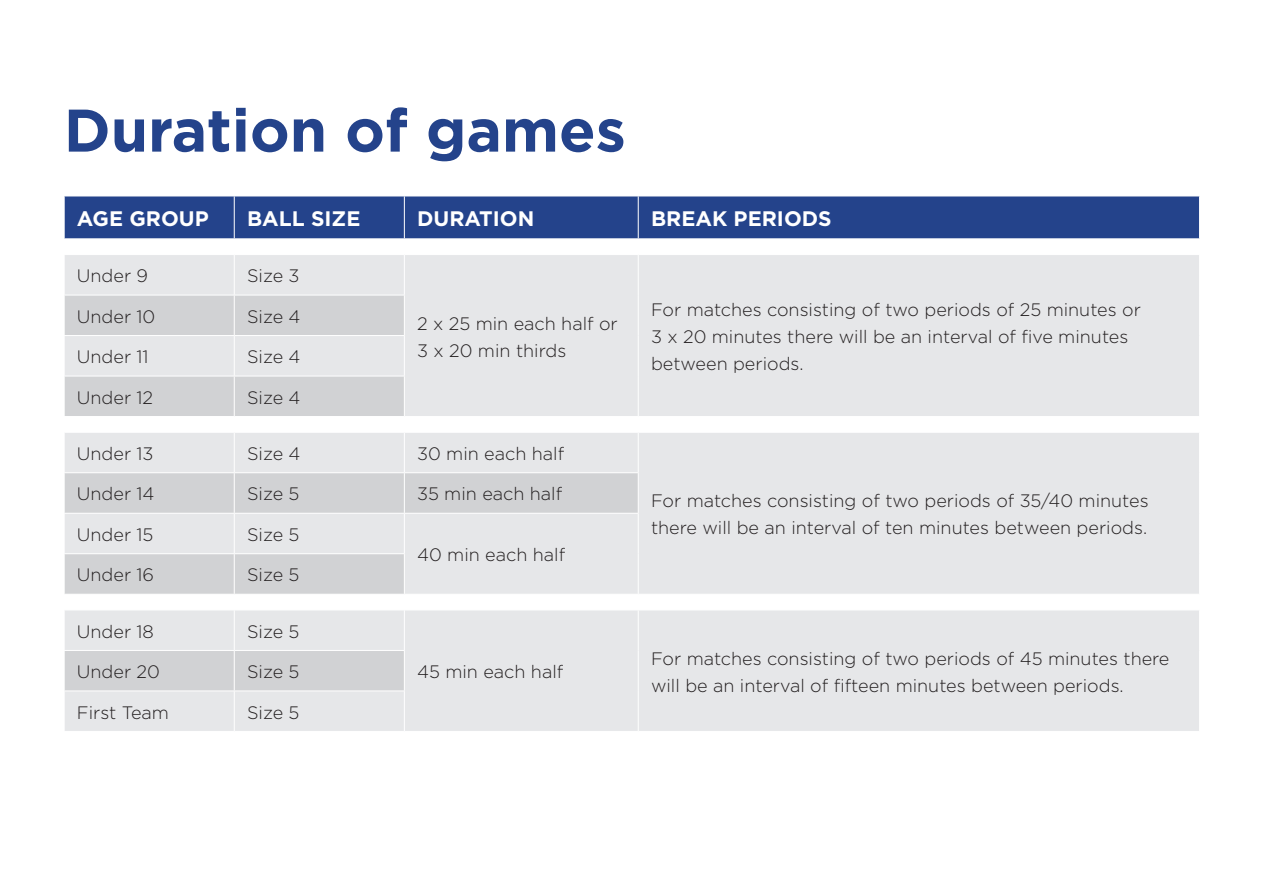
<style>
.page{position:relative;width:1263px;height:893px;background:#fff}
.page>*{position:absolute;margin:0;border:0;box-sizing:border-box;transform-origin:0 0}
.Heading{font:700 60px "Gotham HTF";color:#24438b}
.Subheads{font:700 21px "Gotham HTF";color:#fff}
.Body{font:300 18px/27px "Gotham HTF";color:#231f20}
</style>
<div class="page">
<div style="left:65px;top:197px;width:1134px;height:41px;background:#24438b"></div>
<div style="left:65px;top:255px;width:1134px;height:476px;background:#e6e7e9"></div>
<svg style="left:65px;top:295px;width:573px;height:396px;background:#e0e1e3"></svg>
<hr style="left:234px;top:196px;width:1px;height:42px;background:#fff">
<hr style="left:404px;top:196px;width:1px;height:42px;background:#fff">
<hr style="left:638px;top:196px;width:1px;height:42px;background:#fff">
<hr style="left:234px;top:255px;width:1px;height:40px;background:#fff">
<hr style="left:404px;top:255px;width:1px;height:40px;background:#fff">
<hr style="left:638px;top:255px;width:1px;height:40px;background:#fff">
<hr style="left:234px;top:295px;width:171px;height:1px;background:#fff">
<hr style="left:234px;top:295px;width:1px;height:40px;background:#fff">
<hr style="left:404px;top:295px;width:1px;height:40px;background:#fff">
<hr style="left:638px;top:295px;width:1px;height:41px;background:#fff">
<hr style="left:234px;top:335px;width:171px;height:1px;background:#fff">
<hr style="left:234px;top:336px;width:1px;height:40px;background:#fff">
<hr style="left:404px;top:336px;width:1px;height:40px;background:#fff">
<hr style="left:638px;top:336px;width:1px;height:40px;background:#fff">
<hr style="left:234px;top:376px;width:171px;height:1px;background:#fff">
<hr style="left:234px;top:376px;width:1px;height:40px;background:#fff">
<hr style="left:404px;top:376px;width:1px;height:40px;background:#fff">
<hr style="left:638px;top:376px;width:1px;height:40px;background:#fff">
<hr style="left:64px;top:295px;width:170px;height:1px;background:#fff">
<hr style="left:64px;top:335px;width:170px;height:1px;background:#fff">
<hr style="left:64px;top:376px;width:170px;height:1px;background:#fff">
<hr style="left:64px;top:416px;width:170px;height:1px;background:#fff">
<hr style="left:64px;top:432px;width:170px;height:1px;background:#fff">
<hr style="left:64px;top:594px;width:170px;height:1px;background:#fff">
<hr style="left:64px;top:610px;width:170px;height:1px;background:#fff">
<hr style="left:404px;top:416px;width:234px;height:1px;background:#fff">
<hr style="left:404px;top:432px;width:234px;height:1px;background:#fff">
<hr style="left:404px;top:472px;width:235px;height:1px;background:#fff">
<hr style="left:404px;top:594px;width:234px;height:1px;background:#fff">
<hr style="left:404px;top:610px;width:234px;height:1px;background:#fff">
<hr style="left:234px;top:416px;width:170px;height:1px;background:#fff">
<hr style="left:638px;top:416px;width:562px;height:1px;background:#fff">
<hr style="left:234px;top:432px;width:170px;height:1px;background:#fff">
<hr style="left:234px;top:433px;width:1px;height:39px;background:#fff">
<hr style="left:404px;top:433px;width:1px;height:39px;background:#fff">
<hr style="left:638px;top:432px;width:562px;height:1px;background:#fff">
<hr style="left:638px;top:433px;width:1px;height:39px;background:#fff">
<hr style="left:234px;top:472px;width:170px;height:1px;background:#fff">
<hr style="left:234px;top:473px;width:1px;height:40px;background:#fff">
<hr style="left:404px;top:473px;width:1px;height:40px;background:#fff">
<hr style="left:638px;top:473px;width:1px;height:40px;background:#fff">
<hr style="left:234px;top:513px;width:170px;height:1px;background:#fff">
<hr style="left:234px;top:514px;width:1px;height:39px;background:#fff">
<hr style="left:404px;top:514px;width:1px;height:39px;background:#fff">
<hr style="left:234px;top:553px;width:171px;height:1px;background:#fff">
<hr style="left:234px;top:554px;width:1px;height:40px;background:#fff">
<hr style="left:404px;top:554px;width:1px;height:40px;background:#fff">
<hr style="left:234px;top:594px;width:170px;height:1px;background:#fff">
<hr style="left:638px;top:594px;width:562px;height:1px;background:#fff">
<hr style="left:234px;top:610px;width:170px;height:1px;background:#fff">
<hr style="left:638px;top:610px;width:562px;height:1px;background:#fff">
<hr style="left:64px;top:472px;width:170px;height:1px;background:#fff">
<hr style="left:64px;top:513px;width:170px;height:1px;background:#fff">
<hr style="left:404px;top:513px;width:235px;height:1px;background:#fff">
<hr style="left:638px;top:514px;width:1px;height:40px;background:#fff">
<hr style="left:638px;top:554px;width:1px;height:40px;background:#fff">
<hr style="left:64px;top:553px;width:170px;height:1px;background:#fff">
<hr style="left:234px;top:610px;width:1px;height:40px;background:#fff">
<hr style="left:404px;top:610px;width:1px;height:40px;background:#fff">
<hr style="left:638px;top:610px;width:1px;height:40px;background:#fff">
<hr style="left:234px;top:650px;width:171px;height:1px;background:#fff">
<hr style="left:234px;top:651px;width:1px;height:40px;background:#fff">
<hr style="left:404px;top:651px;width:1px;height:40px;background:#fff">
<hr style="left:638px;top:650px;width:1px;height:41px;background:#fff">
<hr style="left:234px;top:691px;width:171px;height:1px;background:#fff">
<hr style="left:234px;top:691px;width:1px;height:40px;background:#fff">
<hr style="left:404px;top:691px;width:1px;height:40px;background:#fff">
<hr style="left:638px;top:691px;width:1px;height:40px;background:#fff">
<hr style="left:64px;top:650px;width:170px;height:1px;background:#fff">
<hr style="left:64px;top:691px;width:170px;height:1px;background:#fff">
<p class="Heading" style="left:64px;top:96px;width:564px">Duration of games</p>
<p class="Subheads" style="left:77px;top:206px;width:133px">AGE GROUP</p>
<p class="Subheads" style="left:247px;top:206px;width:115px">BALL SIZE</p>
<p class="Subheads" style="left:417px;top:206px;width:119px">DURATION</p>
<p class="Subheads" style="left:651px;top:206px;width:182px">BREAK PERIODS</p>
<p class="Body" style="left:77px;top:262px;width:73px">Under 9</p>
<p class="Body" style="left:247px;top:262px;width:54px">Size 3</p>
<p class="Body" style="left:77px;top:303px;width:80px">Under 10</p>
<p class="Body" style="left:247px;top:303px;width:55px">Size 4</p>
<p class="Body" style="left:77px;top:343px;width:73px">Under 11</p>
<p class="Body" style="left:247px;top:343px;width:55px">Size 4</p>
<p class="Body" style="left:77px;top:384px;width:78px">Under 12</p>
<p class="Body" style="left:247px;top:384px;width:55px">Size 4</p>
<p class="Body" style="left:417px;top:309px;width:202px">2 x 25 min each half or<br>3 x 20 min thirds</p>
<p class="Body" style="left:77px;top:440px;width:78px">Under 13</p>
<p class="Body" style="left:247px;top:440px;width:55px">Size 4</p>
<p class="Body" style="left:417px;top:440px;width:149px">30 min each half</p>
<p class="Body" style="left:77px;top:480px;width:79px">Under 14</p>
<p class="Body" style="left:247px;top:480px;width:54px">Size 5</p>
<p class="Body" style="left:417px;top:480px;width:147px">35 min each half</p>
<p class="Body" style="left:77px;top:521px;width:78px">Under 15</p>
<p class="Body" style="left:247px;top:521px;width:54px">Size 5</p>
<p class="Body" style="left:417px;top:541px;width:150px">40 min each half</p>
<p class="Body" style="left:77px;top:561px;width:79px">Under 16</p>
<p class="Body" style="left:247px;top:561px;width:54px">Size 5</p>
<p class="Body" style="left:77px;top:618px;width:79px">Under 18</p>
<p class="Body" style="left:247px;top:618px;width:54px">Size 5</p>
<p class="Body" style="left:77px;top:658px;width:85px">Under 20</p>
<p class="Body" style="left:247px;top:658px;width:54px">Size 5</p>
<p class="Body" style="left:77px;top:699px;width:94px">First Team</p>
<p class="Body" style="left:247px;top:699px;width:54px">Size 5</p>
<p class="Body" style="left:417px;top:658px;width:148px">45 min each half</p>
<p class="Body" style="left:651px;top:296px;width:491px">For matches consisting of two periods of 25 minutes or<br>3 x 20 minutes there will be an interval of five minutes between periods.</p>
<p class="Body" style="left:651px;top:487px;width:499px">For matches consisting of two periods of 35/40 minutes there will be an interval of ten minutes between periods.</p>
<p class="Body" style="left:651px;top:645px;width:520px">For matches consisting of two periods of 45 minutes there will be an interval of fifteen minutes between periods.</p>
</div>
